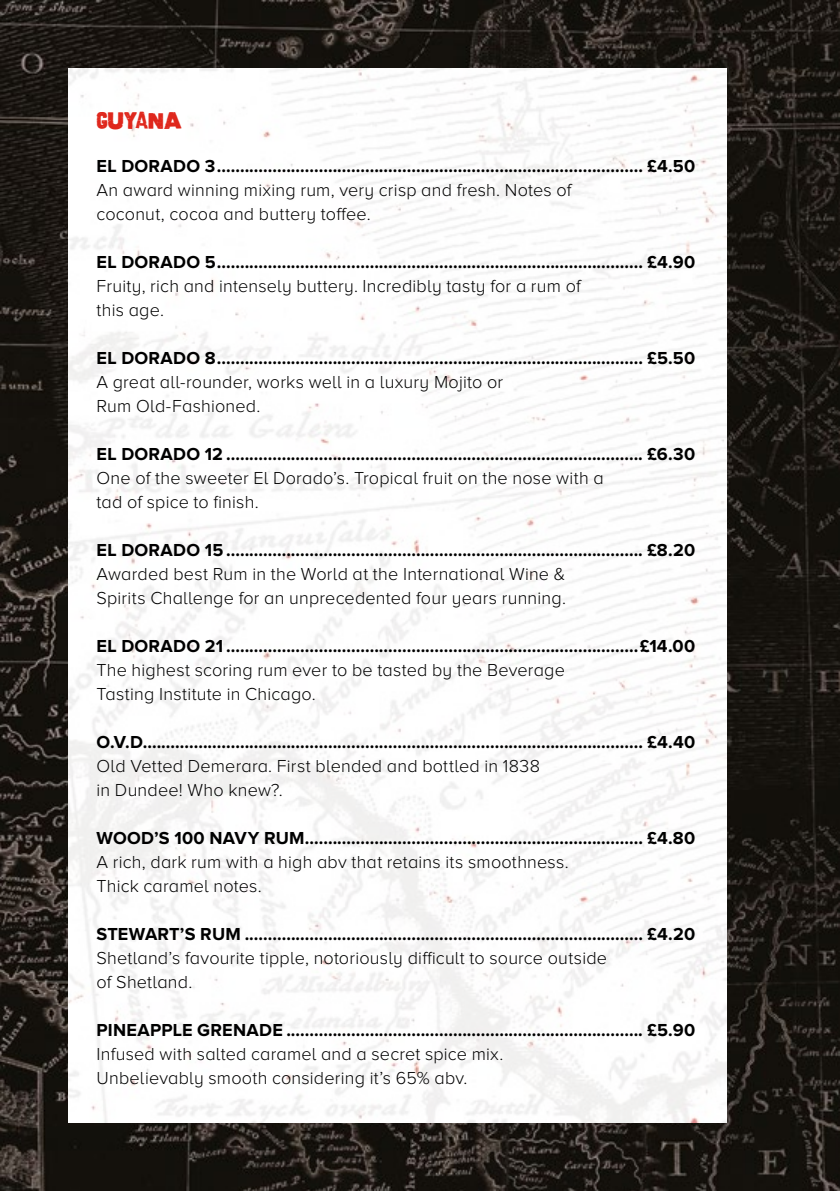
<style>
.page{position:relative;width:840px;height:1191px;background:#fff}
.page>*{position:absolute;margin:0;border:0;box-sizing:border-box;transform-origin:0 0}
.t1{font:24px "Shelton";letter-spacing:-.005em;color:#df271c}
.t2{font:700 18px "Proxima Nova";letter-spacing:.015em;color:#000}
.t3{font:300 18px/24px "Proxima Nova";letter-spacing:.01em;color:#000}
</style>
<div class="page">
<img style="left:0;top:0;width:839px;height:1191px">
<div style="left:68px;top:68px;width:658px;height:1055px;background:#fff"></div>
<h1 class="t1" style="left:96px;top:104px;width:87px">guyaNA</h1>
<p class="t2" style="left:96px;top:158px;width:600px">EL DORADO 3............................................................................................ £4.50</p>
<p class="t3" style="left:96px;top:179px;width:476px">An award winning mixing rum, very crisp and fresh. Notes of coconut, cocoa and buttery toffee.</p>
<p class="t2" style="left:96px;top:254px;width:600px">EL DORADO 5............................................................................................ £4.90</p>
<p class="t3" style="left:96px;top:275px;width:485px">Fruity, rich and intensely buttery. Incredibly tasty for a rum of this age.</p>
<p class="t2" style="left:96px;top:350px;width:600px">EL DORADO 8............................................................................................ £5.50</p>
<p class="t3" style="left:96px;top:371px;width:408px">A great all-rounder, works well in a luxury Mojito or<br>Rum Old-Fashioned.</p>
<p class="t2" style="left:96px;top:446px;width:600px">EL DORADO 12 .......................................................................................... £6.30</p>
<p class="t3" style="left:96px;top:467px;width:508px">One of the sweeter El Dorado’s. Tropical fruit on the nose with a tad of spice to finish.</p>
<p class="t2" style="left:96px;top:542px;width:600px">EL DORADO 15 .......................................................................................... £8.20</p>
<p class="t3" style="left:96px;top:563px;width:470px">Awarded best Rum in the World at the International Wine &amp;<br>Spirits Challenge for an unprecedented four years running.</p>
<p class="t2" style="left:96px;top:638px;width:600px">EL DORADO 21 .........................................................................................£14.00</p>
<p class="t3" style="left:96px;top:659px;width:469px">The highest scoring rum ever to be tasted by the Beverage<br>Tasting Institute in Chicago.</p>
<p class="t2" style="left:96px;top:734px;width:600px">O.V.D............................................................................................................ £4.40</p>
<p class="t3" style="left:96px;top:755px;width:444px">Old Vetted Demerara. First blended and bottled in 1838 in Dundee! Who knew?.</p>
<p class="t2" style="left:96px;top:830px;width:600px">WOOD’S 100 NAVY RUM......................................................................... £4.80</p>
<p class="t3" style="left:96px;top:851px;width:473px">A rich, dark rum with a high abv that retains its smoothness.<br>Thick caramel notes.</p>
<p class="t2" style="left:96px;top:926px;width:600px">STEWART’S RUM ...................................................................................... £4.20</p>
<p class="t3" style="left:96px;top:947px;width:512px">Shetland’s favourite tipple, notoriously difficult to source outside of Shetland.</p>
<p class="t2" style="left:96px;top:1022px;width:600px">PINEAPPLE GRENADE ............................................................................. £5.90</p>
<p class="t3" style="left:96px;top:1043px;width:408px">Infused with salted caramel and a secret spice mix.<br>Unbelievably smooth considering it’s 65% abv.</p>
</div>
